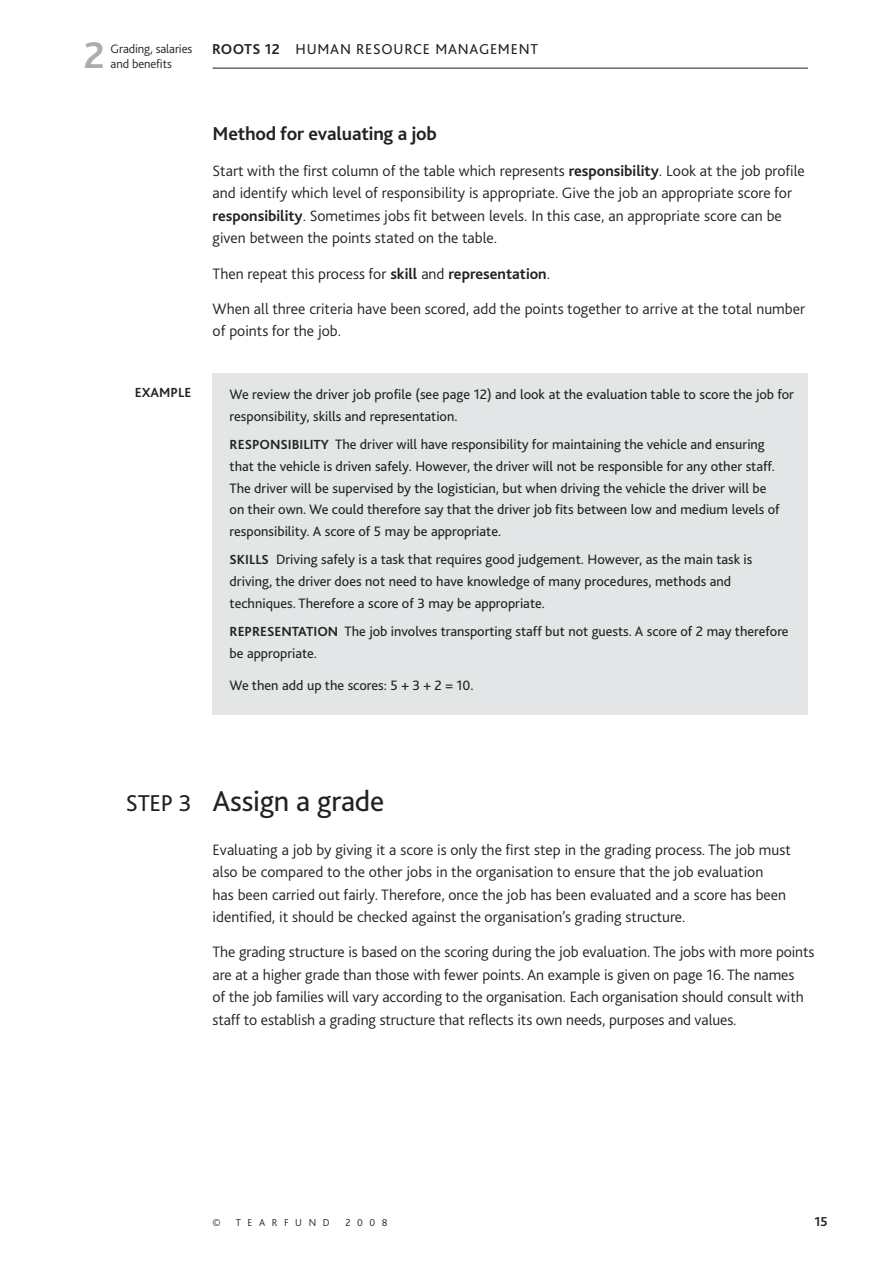
<style>
.page{position:relative;width:893px;height:1263px;background:#fff}
.page>*{position:absolute;margin:0;border:0;box-sizing:border-box;transform-origin:0 0}
.t1{font:700 39px "Bliss 2";color:#a8afb0}
.t2{font:30px "Bliss 2";letter-spacing:-.01em;color:#20231e}
.t3{font:700 19.5px "Bliss 2";letter-spacing:-.01em;color:#20231e}
.t4{font:300 15.75px/22.5px "Bliss 2";color:#20231e}
.t5{font:15px "Bliss 2";letter-spacing:.05em;color:#20231e}
.t6{font:14.25px/21.8px "Bliss 2";color:#20231e}
.t7{font:700 13.8px "Bliss 2";color:#20231e}
.t8{font:700 13.5px "Bliss 2";color:#20231e}
.t9{font:300 12.75px "Bliss 2";letter-spacing:-.01em;color:#20231e}
.t10{font:300 10.5px "Bliss 2";letter-spacing:.625em;color:#20231e}
.s1{font-weight:700}
.s2{font-weight:700;font-size:13.8px}
.s3{font-size:24px}
</style>
<div class="page">
<hr style="left:213px;top:68px;width:595px;height:1px;background:#20231e">
<div style="left:213px;top:374px;width:595px;height:341px;background:#e3e5e6"></div>
<h1 class="t1" style="left:84px;top:40px;width:22px">2</h1>
<p class="t9" style="left:111px;top:44px;width:83px">Grading, salaries</p>
<p class="t5" style="left:212px;top:43px;width:327px"><span class="s1">ROOTS 12</span> HUMAN RESOURCE MANAGEMENT</p>
<p class="t9" style="left:111px;top:59px;width:63px">and benefits</p>
<p class="t7" style="left:135px;top:387px;width:58px">EXAMPLE</p>
<p class="t3" style="left:213px;top:127px;width:226px">Method for evaluating a job</p>
<p class="t4" style="left:213px;top:161px;width:594px">Start with the first column of the table which represents <span class="s1">responsibility</span>. Look at the job profile and identify which level of responsibility is appropriate. Give the job an appropriate score for <span class="s1">responsibility</span>. Sometimes jobs fit between levels. In this case, an appropriate score can be given between the points stated on the table.</p>
<p class="t4" style="left:213px;top:264px;width:339px">Then repeat this process for <span class="s1">skill</span> and <span class="s1">representation</span>.</p>
<p class="t4" style="left:213px;top:299px;width:594px">When all three criteria have been scored, add the points together to arrive at the total number of points for the job.</p>
<p class="t6" style="left:230px;top:385px;width:566px">We review the driver job profile (see page 12) and look at the evaluation table to score the job for responsibility, skills and representation.</p>
<p class="t6" style="left:230px;top:435px;width:551px"><span class="s2">RESPONSIBILITY</span> The driver will have responsibility for maintaining the vehicle and ensuring that the vehicle is driven safely. However, the driver will not be responsible for any other staff.<br>The driver will be supervised by the logistician, but when driving the vehicle the driver will be on their own. We could therefore say that the driver job fits between low and medium levels of responsibility. A score of 5 may be appropriate.</p>
<p class="t6" style="left:230px;top:550px;width:524px"><span class="s2">SKILLS</span> Driving safely is a task that requires good judgement. However, as the main task is driving, the driver does not need to have knowledge of many procedures, methods and techniques. Therefore a score of 3 may be appropriate.</p>
<p class="t6" style="left:230px;top:622px;width:560px"><span class="s2">REPRESENTATION</span> The job involves transporting staff but not guests. A score of 2 may therefore be appropriate.</p>
<p class="t6" style="left:230px;top:676px;width:246px">We then add up the scores: 5 + 3 + 2 = 10.</p>
<h2 class="t2" style="left:126px;top:789px;width:260px"><span class="s3">STEP 3</span> Assign a grade</h2>
<p class="t4" style="left:213px;top:840px;width:580px">Evaluating a job by giving it a score is only the first step in the grading process. The job must also be compared to the other jobs in the organisation to ensure that the job evaluation<br>has been carried out fairly. Therefore, once the job has been evaluated and a score has been identified, it should be checked against the organisation’s grading structure.</p>
<p class="t4" style="left:213px;top:942px;width:603px">The grading structure is based on the scoring during the job evaluation. The jobs with more points are at a higher grade than those with fewer points. An example is given on page 16. The names<br>of the job families will vary according to the organisation. Each organisation should consult with staff to establish a grading structure that reflects its own needs, purposes and values.</p>
<p class="t10" style="left:213px;top:1218px;width:10px">©</p>
<p class="t10" style="left:236px;top:1218px;width:95px">TEARFUND</p>
<p class="t10" style="left:345px;top:1218px;width:44px">2008</p>
<p class="t8" style="left:814px;top:1216px;width:15px">15</p>
</div>
